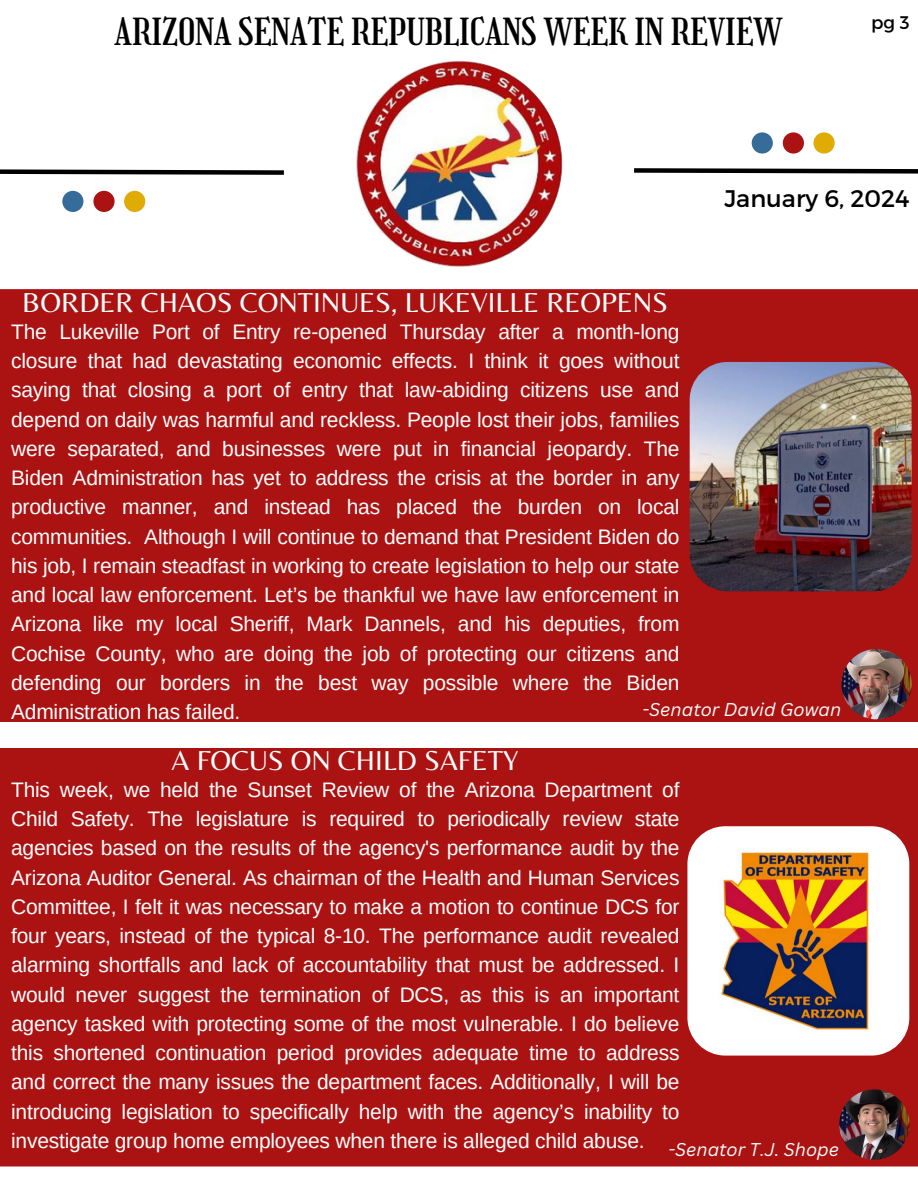
<style>
.page{position:relative;width:918px;height:1188px;background:#fff}
.page>*{position:absolute;margin:0;border:0;box-sizing:border-box;transform-origin:0 0}
.t1{font:36.45px "Girassol";color:#000}
.t2{font:28.5px "Belleza";color:#fff}
.t3{font:24px "Montserrat";color:#000}
.t4{font:21px/29.2px "Arimo";letter-spacing:-.01em;color:#fff;text-align:justify}
.t5{font:18.3px "Montserrat";color:#000}
.t6{font:italic 18px "Canva Sans";color:#fff}
</style>
<div class="page">
<svg style="left:0;top:169px;width:284px;height:6px;background:#3f3f3f"></svg>
<svg style="left:634px;top:168px;width:284px;height:6px;background:#3f3f3f"></svg>
<div style="left:0;top:289px;width:918px;height:433px;background:#ab1212"></div>
<img style="left:690px;top:362px;width:222px;height:229px;border-radius:38px">
<div style="left:752px;top:132px;width:21px;height:22px;background:#356c9a;border-radius:50%"></div>
<div style="left:783px;top:132px;width:21px;height:22px;background:#ab1212;border-radius:50%"></div>
<div style="left:814px;top:132px;width:21px;height:22px;background:#dfab04;border-radius:50%"></div>
<div style="left:62px;top:191px;width:21px;height:21px;background:#356c9a;border-radius:50%"></div>
<div style="left:93px;top:191px;width:22px;height:21px;background:#ab1212;border-radius:50%"></div>
<div style="left:124px;top:191px;width:21px;height:21px;background:#dfab04;border-radius:50%"></div>
<div style="left:0;top:748px;width:918px;height:419px;background:#ab1212"></div>
<img style="left:356px;top:61px;width:206px;height:206px">
<img style="left:839px;top:1089px;width:71px;height:71px">
<img style="left:841px;top:649px;width:71px;height:70px">
<img style="left:687px;top:826px;width:222px;height:230px;border-radius:38px">
<p class="t1" style="left:115px;top:10px;width:669px">ARIZONA SENATE REPUBLICANS WEEK IN REVIEW</p>
<p class="t5" style="left:871px;top:10px;width:40px">pg 3</p>
<p class="t2" style="left:22px;top:286px;width:647px">BORDER CHAOS CONTINUES, LUKEVILLE REOPENS</p>
<p class="t3" style="left:724px;top:182px;width:187px">January 6, 2024</p>
<p class="t4" style="left:11px;top:317px;width:670px">The Lukeville Port of Entry re-opened Thursday after a month-long closure that had devastating economic effects. I think it goes without saying that closing a port of entry that law-abiding citizens use and depend on daily was harmful and reckless. People lost their jobs, families were separated, and businesses were put in financial jeopardy. The Biden Administration has yet to address the crisis at the border in any productive manner, and instead has placed the burden on local communities. Although I will continue to demand that President Biden do his job, I remain steadfast in working to create legislation to help our state and local law enforcement. Let’s be thankful we have law enforcement in Arizona like my local Sheriff, Mark Dannels, and his deputies, from Cochise County, who are doing the job of protecting our citizens and defending our borders in the best way possible where the Biden Administration has failed.</p>
<p class="t6" style="left:642px;top:696px;width:200px">-Senator David Gowan</p>
<p class="t2" style="left:172px;top:744px;width:349px">A FOCUS ON CHILD SAFETY</p>
<p class="t4" style="left:11px;top:775px;width:670px">This week, we held the Sunset Review of the Arizona Department of Child Safety. The legislature is required to periodically review state agencies based on the results of the agency's performance audit by the Arizona Auditor General. As chairman of the Health and Human Services Committee, I felt it was necessary to make a motion to continue DCS for four years, instead of the typical 8-10. The performance audit revealed alarming shortfalls and lack of accountability that must be addressed. I would never suggest the termination of DCS, as this is an important agency tasked with protecting some of the most vulnerable. I do believe this shortened continuation period provides adequate time to address and correct the many issues the department faces. Additionally, I will be introducing legislation to specifically help with the agency’s inability to investigate group home employees when there is alleged child abuse.</p>
<p class="t6" style="left:668px;top:1137px;width:172px">-Senator T.J. Shope</p>
</div>
